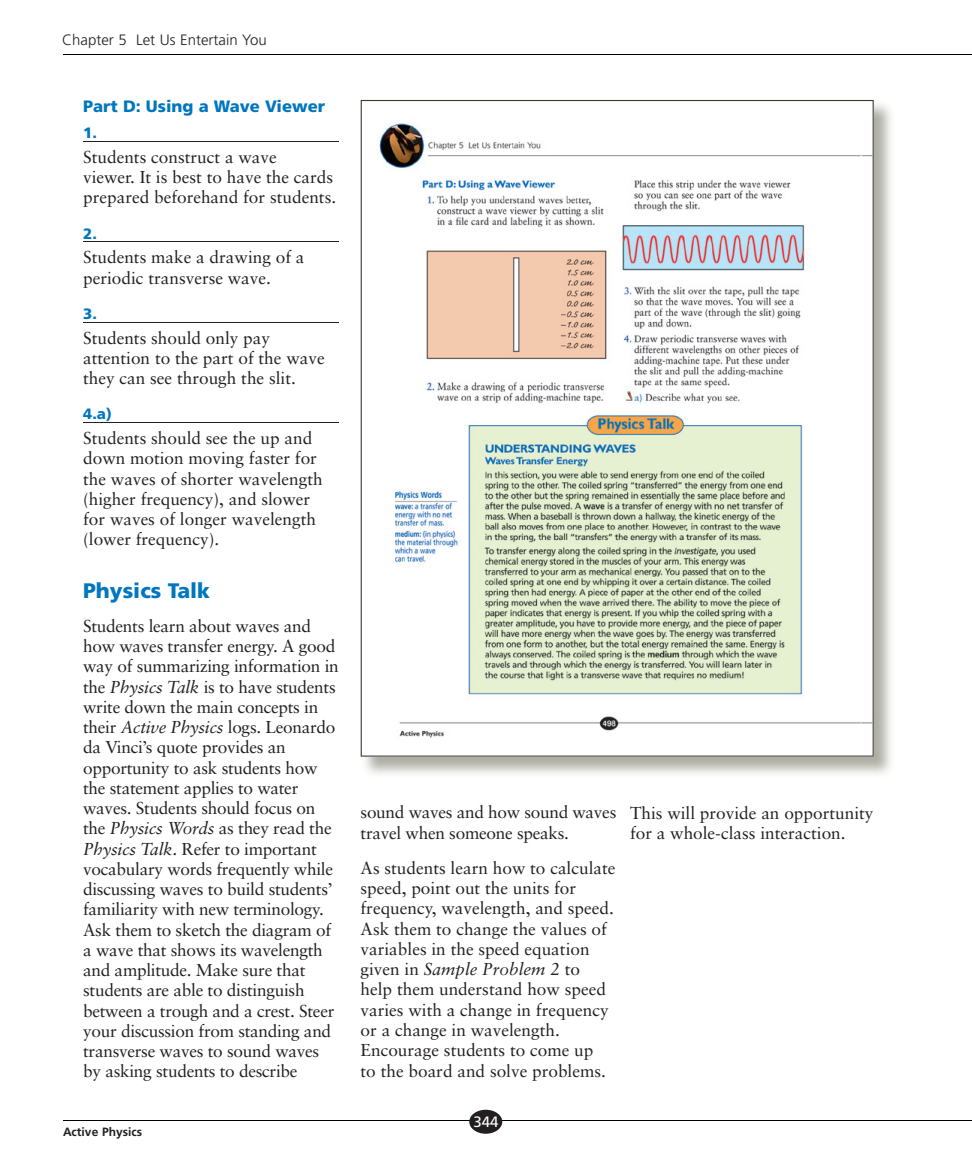
<style>
.page{position:relative;width:972px;height:1175px;background:#fff}
.page>*{position:absolute;margin:0;border:0;box-sizing:border-box;transform-origin:0 0}
.t1{font:900 21px "Frutiger";color:#0076be}
.t2{font:17.25px/20.2px "Sabon";color:#231f20}
.t3{font:900 16.5px "Frutiger";color:#0076be}
.t4{font:300 15px "Frutiger";color:#231f20}
.t5{font:900 15px "Frutiger";color:#0076be}
.t6{font:15px "Frutiger";color:#fff}
.t7{font:700 12px "Frutiger";color:#231f20}
.s1{font-style:italic}
</style>
<div class="page">
<hr style="left:63px;top:54px;width:909px;height:1px;background:#000">
<hr style="left:63px;top:1120px;width:909px;height:1px;background:#000">
<div style="left:469px;top:1109px;width:33px;height:24px;background:#231f20;border-radius:50%"></div>
<svg style="left:361px;top:100px;width:513px;height:656px"></svg>
<hr style="left:83px;top:141px;width:256px;height:1px;background:#231f20">
<hr style="left:83px;top:241px;width:256px;height:1px;background:#231f20">
<hr style="left:83px;top:322px;width:256px;height:1px;background:#231f20">
<hr style="left:83px;top:422px;width:256px;height:1px;background:#231f20">
<p class="t4" style="left:62px;top:31px;width:206px">Chapter 5 Let Us Entertain You</p>
<p class="t3" style="left:83px;top:96px;width:244px">Part D: Using a Wave Viewer</p>
<p class="t5" style="left:83px;top:124px;width:15px">1.</p>
<p class="t2" style="left:83px;top:146px;width:255px">Students construct a wave<br>viewer. It is best to have the cards prepared beforehand for students.</p>
<p class="t5" style="left:83px;top:224px;width:15px">2.</p>
<p class="t2" style="left:83px;top:247px;width:223px">Students make a drawing of a periodic transverse wave.</p>
<p class="t5" style="left:83px;top:304px;width:15px">3.</p>
<p class="t2" style="left:83px;top:327px;width:243px">Students should only pay attention to the part of the wave they can see through the slit.</p>
<p class="t5" style="left:83px;top:405px;width:30px">4.a)</p>
<p class="t2" style="left:83px;top:428px;width:241px">Students should see the up and down motion moving faster for the waves of shorter wavelength (higher frequency), and slower for waves of longer wavelength (lower frequency).</p>
<p class="t1" style="left:83px;top:578px;width:128px">Physics Talk</p>
<p class="t2" style="left:83px;top:615px;width:257px">Students learn about waves and how waves transfer energy. A good way of summarizing information in the <span class="s1">Physics Talk</span> is to have students write down the main concepts in their <span class="s1">Active Physics</span> logs. Leonardo da Vinci’s quote provides an opportunity to ask students how the statement applies to water waves. Students should focus on the <span class="s1">Physics Words</span> as they read the<br><span class="s1">Physics Talk</span>. Refer to important vocabulary words frequently while discussing waves to build students’ familiarity with new terminology.<br>Ask them to sketch the diagram of a wave that shows its wavelength and amplitude. Make sure that students are able to distinguish between a trough and a crest. Steer your discussion from standing and transverse waves to sound waves by asking students to describe</p>
<p class="t7" style="left:63px;top:1124px;width:81px">Active Physics</p>
<p class="t2" style="left:361px;top:802px;width:257px">sound waves and how sound waves travel when someone speaks.</p>
<p class="t2" style="left:361px;top:857px;width:256px">As students learn how to calculate speed, point out the units for frequency, wavelength, and speed.<br>Ask them to change the values of variables in the speed equation given in <span class="s1">Sample Problem 2</span> to help them understand how speed varies with a change in frequency or a change in wavelength.<br>Encourage students to come up<br>to the board and solve problems.</p>
<p class="t6" style="left:474px;top:1112px;width:27px">344</p>
<p class="t2" style="left:630px;top:802px;width:245px">This will provide an opportunity for a whole-class interaction.</p>
</div>
